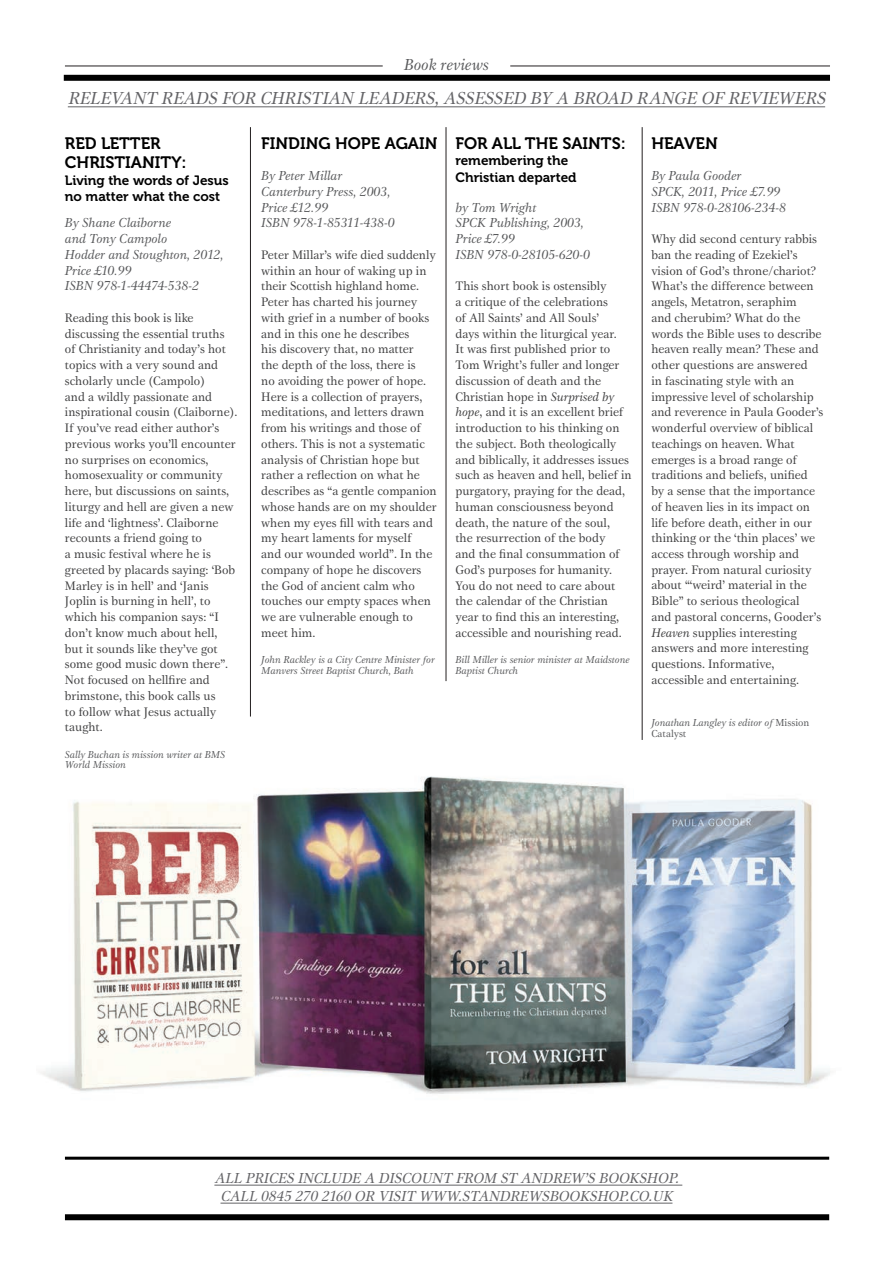
<style>
.page{position:relative;width:893px;height:1263px;background:#fff}
.page>*{position:absolute;margin:0;border:0;box-sizing:border-box;transform-origin:0 0}
.t1{font:italic 18px "Gamma EF";color:#636366}
.t2{font:16.5px "Museo 700";color:#000}
.t3{font:italic 16.5px "Gamma EF";color:#57585a}
.t4{font:italic 15px "Gamma EF";color:#636366}
.Main_body{font:italic 13.5px/15.8px "Gamma EF";color:#57585a}
.t5{font:13.5px/16.5px "Museo 700";color:#000}
.Main_body-2{font:12.75px/15.8px "Gamma EF";color:#3e3e3f}
.Main_body-3{font:italic 10.5px/10.5px "Gamma EF";color:#57585a}
.s1{font-style:italic}
.s2{font-style:normal}
</style>
<div class="page">
<img style="left:40px;top:721px;width:791px;height:373px">
<hr style="left:214px;top:1185px;width:468px;height:1px;background:#636366">
<hr style="left:220px;top:1203px;width:452px;height:1px;background:#636366">
<div style="left:64px;top:75px;width:766px;height:6px;background:#000"></div>
<hr style="left:65px;top:66px;width:318px;height:1px;background:#231f20">
<hr style="left:510px;top:66px;width:320px;height:1px;background:#231f20">
<hr style="left:446px;top:127px;width:1px;height:554px;background:#231f20">
<hr style="left:65px;top:1157px;width:764px;height:3px;background:#000">
<hr style="left:642px;top:127px;width:1px;height:613px;background:#231f20">
<hr style="left:250px;top:127px;width:1px;height:589px;background:#231f20">
<hr style="left:68px;top:107px;width:757px;height:1px;background:#636366">
<div style="left:65px;top:1214px;width:764px;height:6px;background:#000"></div>
<p class="t3" style="left:404px;top:54px;width:86px">Book reviews</p>
<p class="t1" style="left:68px;top:87px;width:763px">RELEVANT READS FOR CHRISTIAN LEADERS,ASSESSED BY A BROAD RANGE OF REVIEWERS</p>
<p class="t2" style="left:65px;top:134px;width:97px">RED LETTER</p>
<p class="t2" style="left:65px;top:153px;width:123px">CHRISTIANITY:</p>
<p class="t5" style="left:65px;top:172px;width:165px">Living the words of Jesus no matter what the cost</p>
<p class="Main_body" style="left:65px;top:215px;width:108px">By Shane Claiborne</p>
<p class="Main_body" style="left:65px;top:231px;width:104px">and Tony Campolo</p>
<p class="Main_body" style="left:65px;top:246px;width:160px">Hodder and Stoughton, 2012,<br>Price £10.99</p>
<p class="Main_body" style="left:65px;top:278px;width:135px">ISBN 978-1-44474-538-2</p>
<p class="Main_body-2" style="left:65px;top:310px;width:174px">Reading this book is like discussing the essential truths of Christianity and today’s hot topics with a very sound and scholarly uncle (Campolo)<br>and a wildly passionate and inspirational cousin (Claiborne).<br>If you’ve read either author’s previous works you’ll encounter no surprises on economics, homosexuality or community here, but discussions on saints, liturgy and hell are given a new life and ‘lightness’. Claiborne recounts a friend going to<br>a music festival where he is greeted by placards saying: ‘Bob<br>Marley is in hell’ and ‘Janis<br>Joplin is burning in hell’, to which his companion says: “I don’t know much about hell, but it sounds like they’ve got some good music down there”.<br>Not focused on hellfire and brimstone, this book calls us<br>to follow what Jesus actually taught.</p>
<p class="Main_body-3" style="left:65px;top:749px;width:162px">Sally Buchan is mission writer at BMS<br>World Mission</p>
<p class="t2" style="left:261px;top:134px;width:178px">FINDING HOPE AGAIN</p>
<p class="Main_body" style="left:261px;top:168px;width:83px">By Peter Millar</p>
<p class="Main_body" style="left:261px;top:183px;width:131px">Canterbury Press, 2003,</p>
<p class="Main_body" style="left:261px;top:199px;width:68px">Price £12.99</p>
<p class="Main_body" style="left:261px;top:215px;width:135px">ISBN 978-1-85311-438-0</p>
<p class="Main_body-2" style="left:261px;top:247px;width:177px">Peter Millar’s wife died suddenly within an hour of waking up in their Scottish highland home.<br>Peter has charted his journey with grief in a number of books and in this one he describes<br>his discovery that, no matter<br>the depth of the loss, there is<br>no avoiding the power of hope.<br>Here is a collection of prayers, meditations, and letters drawn from his writings and those of others. This is not a systematic analysis of Christian hope but rather a reflection on what he describes as “a gentle companion whose hands are on my shoulder when my eyes fill with tears and my heart laments for myself<br>and our wounded world”. In the company of hope he discovers the God of ancient calm who touches our empty spaces when we are vulnerable enough to meet him.</p>
<p class="Main_body-3" style="left:261px;top:654px;width:175px">John Rackley is a City Centre Minister for<br>Manvers Street Baptist Church, Bath</p>
<p class="t2" style="left:455px;top:134px;width:172px">FOR ALL THE SAINTS:</p>
<p class="t5" style="left:455px;top:152px;width:114px">remembering the</p>
<p class="t5" style="left:455px;top:169px;width:123px">Christian departed</p>
<p class="Main_body" style="left:455px;top:199px;width:82px">by Tom Wright</p>
<p class="Main_body" style="left:455px;top:215px;width:130px">SPCK Publishing, 2003,</p>
<p class="Main_body" style="left:455px;top:231px;width:61px">Price £7.99</p>
<p class="Main_body" style="left:455px;top:246px;width:136px">ISBN 978-0-28105-620-0</p>
<p class="Main_body-2" style="left:455px;top:278px;width:178px">This short book is ostensibly<br>a critique of the celebrations<br>of All Saints’ and All Souls’<br>days within the liturgical year.<br>It was first published prior to<br>Tom Wright’s fuller and longer discussion of death and the<br>Christian hope in <span class="s1">Surprised by hope</span>, and it is an excellent brief introduction to his thinking on the subject. Both theologically and biblically, it addresses issues such as heaven and hell, belief in purgatory, praying for the dead, human consciousness beyond death, the nature of the soul,<br>the resurrection of the body<br>and the final consummation of<br>God’s purposes for humanity.<br>You do not need to care about the calendar of the Christian year to find this an interesting, accessible and nourishing read.</p>
<p class="Main_body-3" style="left:455px;top:654px;width:176px">Bill Miller is senior minister at Maidstone<br>Baptist Church</p>
<p class="t2" style="left:651px;top:134px;width:68px">HEAVEN</p>
<p class="Main_body" style="left:651px;top:168px;width:92px">By Paula Gooder</p>
<p class="Main_body" style="left:651px;top:183px;width:130px">SPCK, 2011, Price £7.99</p>
<p class="Main_body" style="left:651px;top:199px;width:136px">ISBN 978-0-28106-234-8</p>
<p class="Main_body-2" style="left:651px;top:231px;width:174px">Why did second century rabbis ban the reading of Ezekiel’s vision of God’s throne/chariot?<br>What’s the difference between angels, Metatron, seraphim<br>and cherubim? What do the words the Bible uses to describe heaven really mean? These and other questions are answered<br>in fascinating style with an impressive level of scholarship and reverence in Paula Gooder’s wonderful overview of biblical teachings on heaven. What emerges is a broad range of traditions and beliefs, unified by a sense that the importance of heaven lies in its impact on life before death, either in our thinking or the ‘thin places’ we access through worship and prayer. From natural curiosity about “‘weird’ material in the<br>Bible” to serious theological<br>and pastoral concerns, Gooder’s<br><span class="s1">Heaven</span> supplies interesting answers and more interesting questions. Informative, accessible and entertaining.</p>
<p class="Main_body-3" style="left:651px;top:717px;width:160px">Jonathan Langley is editor of <span class="s2">Mission<br>Catalyst</span></p>
<p class="t4" style="left:214px;top:1168px;width:469px">ALL PRICES INCLUDE A DISCOUNT FROM ST ANDREW’S BOOKSHOP.</p>
<p class="t4" style="left:220px;top:1186px;width:457px">CALL 0845 270 2160 OR VISIT WWW.STANDREWSBOOKSHOP.CO.UK</p>
</div>
